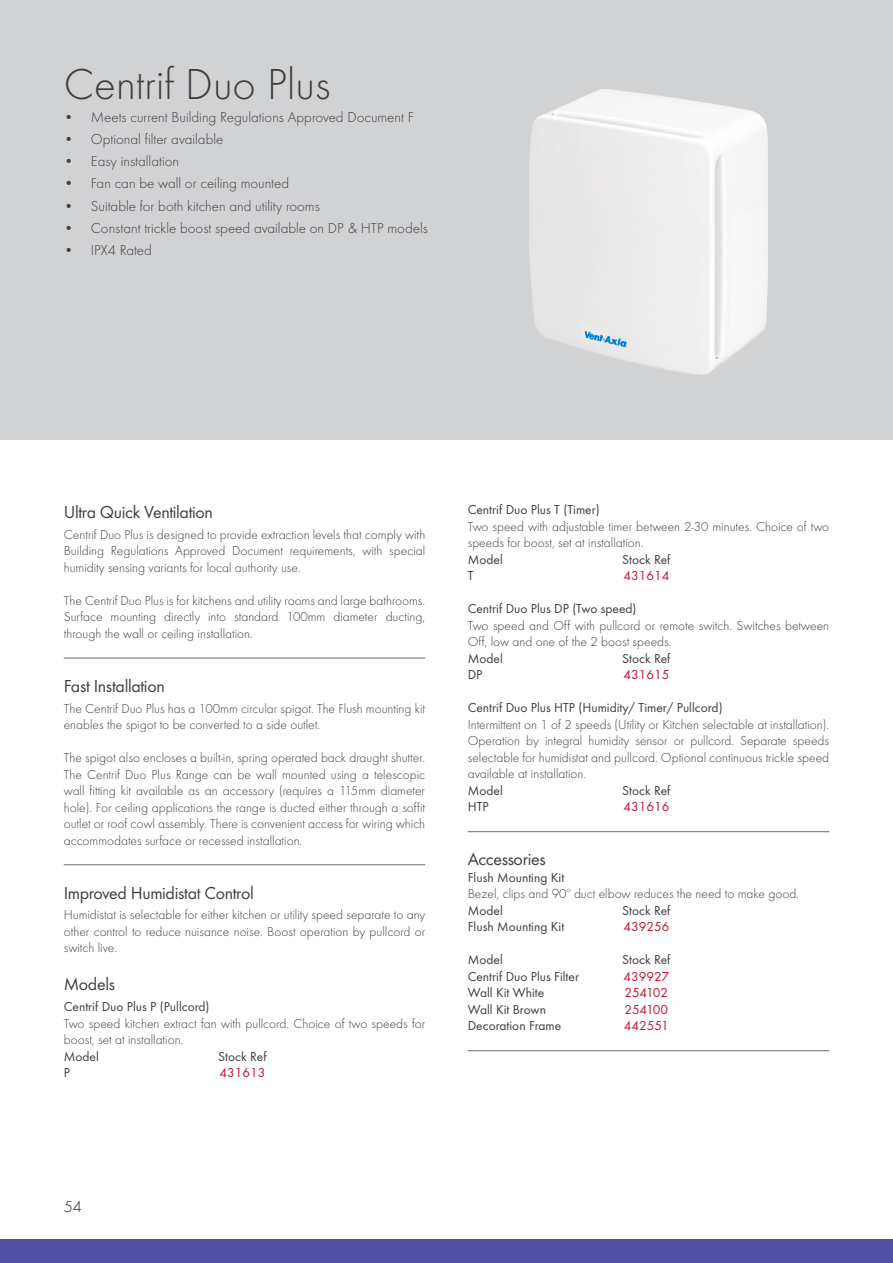
<style>
.page{position:relative;width:893px;height:1263px;background:#fff}
.page>*{position:absolute;margin:0;border:0;box-sizing:border-box;transform-origin:0 0}
.t1{font:300 45px "Futura T";color:#3e3e3f}
.Sub_Heading{font:18px "Futura T";letter-spacing:-.02em;color:#3e3e3f}
.t2{font:300 16.5px "Futura T";color:#231f20}
.t3{font:300 15px "Futura T";color:#3e3e3f}
.t4{font:300 13.5px/16.5px "Futura T";color:#3e3e3f;text-align:justify}
.t5{font:13.5px "Futura T";color:#3e3e3f}
.t6{font:13.5px "Futura T";color:#c3102f}
</style>
<div class="page">
<div style="left:0;top:0;width:893px;height:440px;background:#d1d2d4"></div>
<div style="left:0;top:1239px;width:893px;height:24px;background:#504fa1"></div>
<img style="left:529px;top:89px;width:239px;height:286px">
<hr style="left:64px;top:658px;width:361px;height:1px;background:#69696c">
<hr style="left:64px;top:864px;width:361px;height:1px;background:#69696c">
<hr style="left:468px;top:831px;width:361px;height:1px;background:#69696c">
<hr style="left:468px;top:1050px;width:361px;height:1px;background:#69696c">
<p class="t1" style="left:64px;top:58px;width:268px">Centrif Duo Plus</p>
<p class="t3" style="left:64px;top:108px;width:352px">• Meets current Building Regulations Approved Document F</p>
<p class="t3" style="left:64px;top:130px;width:161px">• Optional filter available</p>
<p class="t3" style="left:64px;top:152px;width:117px">• Easy installation</p>
<p class="t3" style="left:64px;top:175px;width:227px">• Fan can be wall or ceiling mounted</p>
<p class="t3" style="left:64px;top:197px;width:258px">• Suitable for both kitchen and utility rooms</p>
<p class="t3" style="left:64px;top:219px;width:366px">• Constant trickle boost speed available on DP &amp; HTP models</p>
<p class="t3" style="left:64px;top:241px;width:90px">• IPX4 Rated</p>
<p class="Sub_Heading" style="left:64px;top:501px;width:151px">Ultra Quick Ventilation</p>
<p class="t4" style="left:64px;top:526px;width:363px">Centrif Duo Plus is designed to provide extraction levels that comply with Building Regulations Approved Document requirements, with special humidity sensing variants for local authority use.</p>
<p class="t4" style="left:64px;top:592px;width:363px">The Centrif Duo Plus is for kitchens and utility rooms and large bathrooms.<br>Surface mounting directly into standard 100mm diameter ducting, through the wall or ceiling installation.</p>
<p class="Sub_Heading" style="left:64px;top:675px;width:103px">Fast Installation</p>
<p class="t4" style="left:64px;top:700px;width:363px">The Centrif Duo Plus has a 100mm circular spigot. The Flush mounting kit enables the spigot to be converted to a side outlet.</p>
<p class="t4" style="left:64px;top:749px;width:363px">The spigot also encloses a built-in, spring operated back draught shutter.<br>The Centrif Duo Plus Range can be wall mounted using a telescopic wall fitting kit available as an accessory (requires a 115mm diameter hole). For ceiling applications the range is ducted either through a soffit outlet or roof cowl assembly. There is convenient access for wiring which accommodates surface or recessed installation.</p>
<p class="Sub_Heading" style="left:64px;top:882px;width:191px">Improved Humidistat Control</p>
<p class="t4" style="left:64px;top:906px;width:363px">Humidistat is selectable for either kitchen or utility speed separate to any other control to reduce nuisance noise. Boost operation by pullcord or switch live.</p>
<p class="Sub_Heading" style="left:64px;top:974px;width:53px">Models</p>
<p class="t5" style="left:64px;top:999px;width:147px">Centrif Duo Plus P (Pullcord)</p>
<p class="t4" style="left:64px;top:1015px;width:363px">Two speed kitchen extract fan with pullcord. Choice of two speeds for boost, set at installation.</p>
<p class="t5" style="left:64px;top:1048px;width:37px">Model</p>
<p class="t5" style="left:218px;top:1048px;width:50px">Stock Ref</p>
<p class="t5" style="left:64px;top:1065px;width:8px">P</p>
<p class="t6" style="left:219px;top:1065px;width:47px">431613</p>
<p class="t5" style="left:468px;top:502px;width:133px">Centrif Duo Plus T (Timer)</p>
<p class="t4" style="left:468px;top:518px;width:363px">Two speed with adjustable timer between 2-30 minutes. Choice of two speeds for boost, set at installation.</p>
<p class="t5" style="left:468px;top:551px;width:37px">Model</p>
<p class="t5" style="left:622px;top:551px;width:50px">Stock Ref</p>
<p class="t5" style="left:468px;top:568px;width:7px">T</p>
<p class="t6" style="left:623px;top:568px;width:47px">431614</p>
<p class="t5" style="left:468px;top:601px;width:170px">Centrif Duo Plus DP (Two speed)</p>
<p class="t4" style="left:468px;top:617px;width:363px">Two speed and Off with pullcord or remote switch. Switches between<br>Off, low and one of the 2 boost speeds.</p>
<p class="t5" style="left:468px;top:650px;width:37px">Model</p>
<p class="t5" style="left:622px;top:650px;width:50px">Stock Ref</p>
<p class="t5" style="left:468px;top:667px;width:16px">DP</p>
<p class="t6" style="left:623px;top:667px;width:47px">431615</p>
<p class="t5" style="left:468px;top:700px;width:256px">Centrif Duo Plus HTP (Humidity/ Timer/ Pullcord)</p>
<p class="t4" style="left:468px;top:716px;width:363px">Intermittent on 1 of 2 speeds (Utility or Kitchen selectable at installation).<br>Operation by integral humidity sensor or pullcord. Separate speeds selectable for humidistat and pullcord. Optional continuous trickle speed available at installation.</p>
<p class="t5" style="left:468px;top:782px;width:37px">Model</p>
<p class="t5" style="left:622px;top:782px;width:50px">Stock Ref</p>
<p class="t5" style="left:468px;top:799px;width:22px">HTP</p>
<p class="t6" style="left:623px;top:799px;width:47px">431616</p>
<p class="Sub_Heading" style="left:468px;top:849px;width:79px">Accessories</p>
<p class="t5" style="left:468px;top:869px;width:98px">Flush Mounting Kit</p>
<p class="t4" style="left:468px;top:886px;width:333px">Bezel, clips and 90<sup>o</sup> duct elbow reduces the need to make good.</p>
<p class="t5" style="left:468px;top:902px;width:37px">Model</p>
<p class="t5" style="left:622px;top:902px;width:50px">Stock Ref</p>
<p class="t5" style="left:468px;top:919px;width:98px">Flush Mounting Kit</p>
<p class="t6" style="left:623px;top:919px;width:47px">439256</p>
<p class="t5" style="left:468px;top:952px;width:37px">Model</p>
<p class="t5" style="left:622px;top:952px;width:50px">Stock Ref</p>
<p class="t5" style="left:468px;top:968px;width:113px">Centrif Duo Plus Filter</p>
<p class="t6" style="left:623px;top:968px;width:47px">439927</p>
<p class="t5" style="left:468px;top:985px;width:78px">Wall Kit White</p>
<p class="t6" style="left:624px;top:985px;width:45px">254102</p>
<p class="t5" style="left:468px;top:1001px;width:80px">Wall Kit Brown</p>
<p class="t6" style="left:624px;top:1001px;width:45px">254100</p>
<p class="t5" style="left:468px;top:1018px;width:95px">Decoration Frame</p>
<p class="t6" style="left:624px;top:1018px;width:47px">442551</p>
<p class="t2" style="left:64px;top:1197px;width:20px">54</p>
</div>
